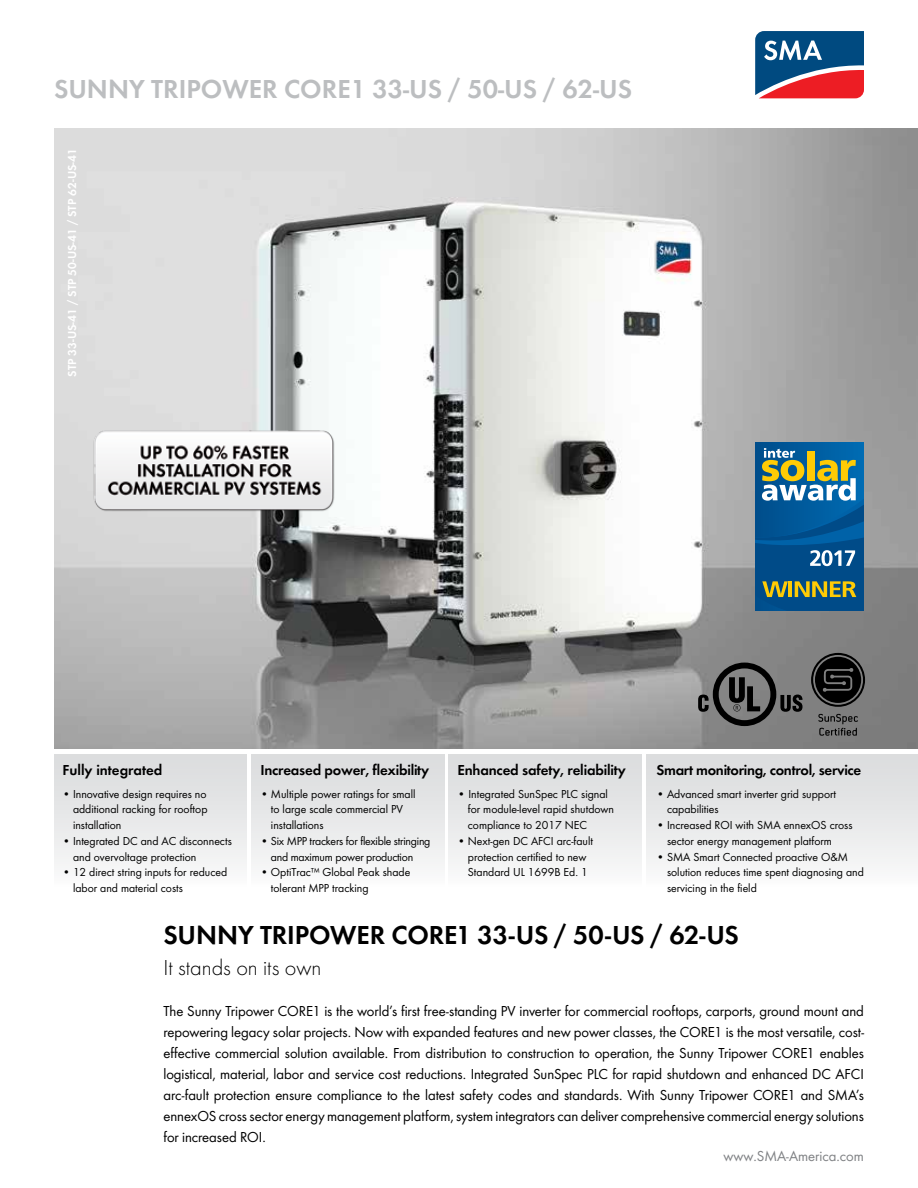
<style>
.page{position:relative;width:918px;height:1188px;background:#fff}
.page>*{position:absolute;margin:0;border:0;box-sizing:border-box;transform-origin:0 0}
.t1{font:600 27px "SMA Futura Global";letter-spacing:-.01em;color:#000}
.t2{font:600 27px "SMA Futura Global";color:#bcbec0}
.t3{font:22.5px "SMA Futura Global Light";color:#000}
.t4{font:15px/21px "SMA Futura Global";letter-spacing:-.005em;color:#000;text-align:justify}
.t5{font:600 15px "SMA Futura Global";letter-spacing:-.015em;color:#000}
.t6{font:15px "SMA Futura Global";color:#808285}
.t7{font:12px/15.8px "SMA Futura Global";color:#000}
.t8{font:12px/15.8px "SMA Futura Global";letter-spacing:-.02em;color:#000;text-align:center}
.t9{font:600 12px "SMA Futura Global";color:#fff}
</style>
<div class="page">
<div style="left:252px;top:752px;width:193px;height:135px;background:linear-gradient(to bottom,#d8dadb,#fafafa)"></div>
<div style="left:54px;top:752px;width:193px;height:135px;background:linear-gradient(to bottom,#d8dadb,#fafafa)"></div>
<div style="left:449px;top:752px;width:193px;height:135px;background:linear-gradient(to bottom,#d8dadb,#fafafa)"></div>
<div style="left:646px;top:752px;width:272px;height:135px;background:linear-gradient(to bottom,#d8dadb,#fafafa)"></div>
<img style="left:54px;top:129px;width:864px;height:620px">
<svg style="left:698px;top:663px;width:105px;height:63px;background:#5e5e5e"></svg>
<div style="left:756px;top:443px;width:108px;height:168px;background:linear-gradient(to right,#004d8a,#006bb3)"></div>
<svg style="left:756px;top:448px;width:108px;height:163px;background:#326f8a"></svg>
<hr style="left:54px;top:749px;width:864px;height:4px;background:#fff">
<svg style="left:818px;top:714px;width:40px;height:22px"></svg>
<svg style="left:811px;top:653px;width:54px;height:54px;background:#323232"></svg>
<img style="left:55px;top:420px;width:317px;height:98px">
<svg style="left:755px;top:31px;width:109px;height:67px;background:#655879"></svg>
<h1 class="t2" style="left:54px;top:73px;width:580px">SUNNY TRIPOWER CORE1 33-US / 50-US / 62-US</h1>
<p class="t9" style="left:65px;top:377px;width:230px;rotate:-90deg">STP 33-US-41 / STP 50-US-41 / STP 62-US-41</p>
<p class="t5" style="left:457px;top:761px;width:170px">Enhanced safety, reliability</p>
<p class="t7" style="left:468px;top:786px;width:148px;text-indent:-10px">• Integrated SunSpec PLC signal for module-level rapid shutdown compliance to 2017 NEC</p>
<p class="t7" style="left:457px;top:833px;width:137px;text-align:center">• Next-gen DC AFCI arc-fault protection certified to new<br>Standard UL 1699B Ed. 1</p>
<p class="t5" style="left:260px;top:761px;width:170px">Increased power, flexibility</p>
<p class="t7" style="left:271px;top:786px;width:146px;text-indent:-10px">• Multiple power ratings for small to large scale commercial PV installations</p>
<p class="t8" style="left:260px;top:833px;width:172px">• Six MPP trackers for flexible stringing and maximum power production</p>
<p class="t7" style="left:271px;top:864px;width:141px;text-indent:-10px">• OptiTrac™ Global Peak shade tolerant MPP tracking</p>
<p class="t5" style="left:63px;top:761px;width:102px">Fully integrated</p>
<p class="t7" style="left:73px;top:786px;width:136px;text-align:justify;text-indent:-10px">• Innovative design requires no additional racking for rooftop installation</p>
<p class="t7" style="left:73px;top:833px;width:160px;text-indent:-10px">• Integrated DC and AC disconnects and overvoltage protection</p>
<p class="t7" style="left:73px;top:864px;width:156px;text-indent:-10px">• 12 direct string inputs for reduced labor and material costs</p>
<p class="t5" style="left:657px;top:761px;width:206px">Smart monitoring, control, service</p>
<p class="t7" style="left:667px;top:786px;width:171px;text-indent:-10px">• Advanced smart inverter grid support capabilities</p>
<p class="t7" style="left:667px;top:817px;width:187px;text-indent:-10px">• Increased ROI with SMA ennexOS cross sector energy management platform</p>
<p class="t7" style="left:667px;top:849px;width:198px;text-indent:-10px">• SMA Smart Connected proactive O&amp;M solution reduces time spent diagnosing and servicing in the field</p>
<h1 class="t1" style="left:163px;top:919px;width:577px">SUNNY TRIPOWER CORE1 33-US / 50-US / 62-US</h1>
<h2 class="t3" style="left:163px;top:954px;width:159px">It stands on its own</h2>
<p class="t4" style="left:163px;top:1000px;width:702px">The Sunny Tripower CORE1 is the world’s first free-standing PV inverter for commercial rooftops, carports, ground mount and repowering legacy solar projects. Now with expanded features and new power classes, the CORE1 is the most versatile, cost&shy;effective commercial solution available. From distribution to construction to operation, the Sunny Tripower CORE1 enables logistical, material, labor and service cost reductions. Integrated SunSpec PLC for rapid shutdown and enhanced DC AFCI arc-fault protection ensure compliance to the latest safety codes and standards. With Sunny Tripower CORE1 and SMA’s ennexOS cross sector energy management platform, system integrators can deliver comprehensive commercial energy solutions for increased ROI.</p>
<p class="t6" style="left:723px;top:1147px;width:142px">www.SMA-America.com</p>
</div>
